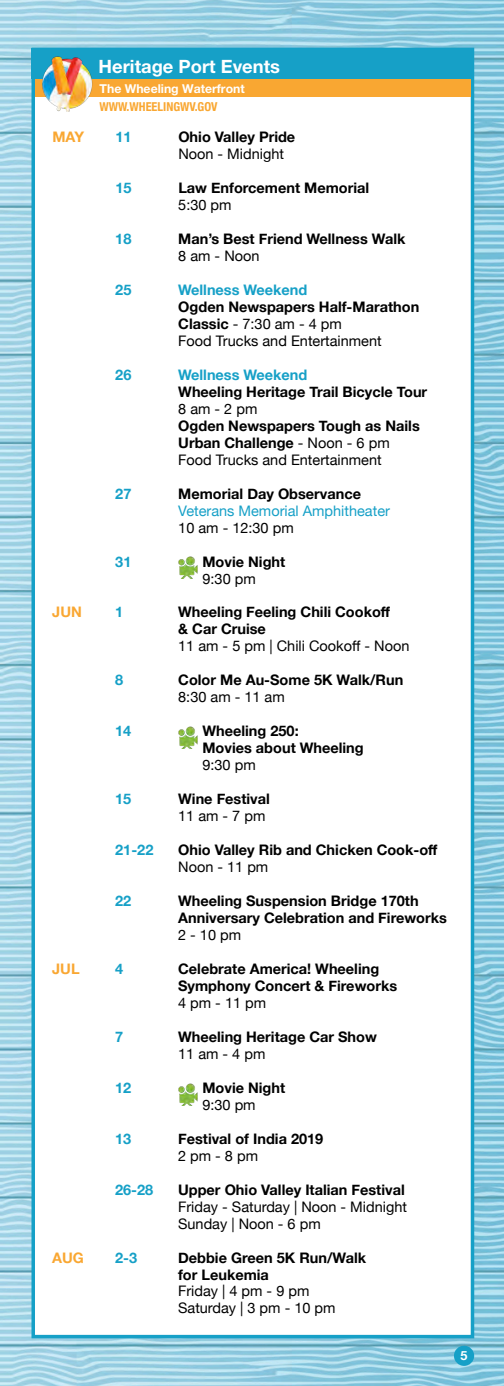
<style>
.page{position:relative;width:504px;height:1386px;background:#fff}
.page>*{position:absolute;margin:0;border:0;box-sizing:border-box;transform-origin:0 0}
.t1{font:700 18.38px "Helvetica Neue LT Pro";color:#fff}
.t2{font:700 14.53px/17px "Helvetica Neue";color:#000}
.t3{font:14.53px/17px "Helvetica Neue";color:#000}
.t4{font:700 14.53px "Helvetica Neue";color:#16a0c7}
.t5{font:14.53px "Helvetica Neue";color:#16a0c7}
.t6{font:700 14.53px "Helvetica Neue";color:#f9a732}
.t7{font:700 12.6px "Helvetica Neue";color:#fff}
.t8{font:700 12.25px "Helvetica Neue LT Pro";color:#fff}
.t9{font:700 condensed 12.25px "Helvetica Neue";color:#f9a732}
.s1{font-weight:700}
.s2{font-weight:400}
</style>
<div class="page">
<img style="left:0;top:0;width:504px;height:1386px">
<div style="left:32px;top:48px;width:442px;height:1290px;background:#fff;border:4px solid #16a0c7"></div>
<div style="left:454px;top:1346px;width:20px;height:20px;background:#16a0c7;border-radius:50%"></div>
<div style="left:35px;top:79px;width:436px;height:18px;background:#f9a732"></div>
<div style="left:32px;top:49px;width:440px;height:30px;background:#16a0c7"></div>
<img style="left:178px;top:556px;width:20px;height:22px">
<img style="left:178px;top:726px;width:20px;height:22px">
<img style="left:178px;top:1083px;width:20px;height:22px">
<img style="left:42px;top:57px;width:51px;height:55px">
<p class="t1" style="left:99px;top:55px;width:183px">Heritage Port Events</p>
<p class="t8" style="left:100px;top:82px;width:147px">The Wheeling Waterfront</p>
<p class="t9" style="left:100px;top:97px;width:120px">WWW.WHEELINGWV.GOV</p>
<p class="t6" style="left:52px;top:126px;width:33px">MAY</p>
<p class="t4" style="left:115px;top:126px;width:18px">11</p>
<p class="t2" style="left:178px;top:129px;width:118px">Ohio Valley Pride</p>
<p class="t3" style="left:178px;top:146px;width:107px">Noon - Midnight</p>
<p class="t4" style="left:115px;top:176px;width:18px">15</p>
<p class="t2" style="left:178px;top:180px;width:192px">Law Enforcement Memorial</p>
<p class="t3" style="left:178px;top:197px;width:55px">5:30 pm</p>
<p class="t4" style="left:115px;top:227px;width:18px">18</p>
<p class="t2" style="left:178px;top:231px;width:229px">Man’s Best Friend Wellness Walk</p>
<p class="t3" style="left:178px;top:248px;width:83px">8 am - Noon</p>
<p class="t4" style="left:115px;top:278px;width:18px">25</p>
<p class="t4" style="left:178px;top:278px;width:131px">Wellness Weekend</p>
<p class="t3" style="left:178px;top:299px;width:242px"><span class="s1">Ogden Newspapers Half-Marathon<br>Classic</span> - 7:30 am - 4 pm<br>Food Trucks and Entertainment</p>
<p class="t4" style="left:115px;top:363px;width:18px">26</p>
<p class="t4" style="left:178px;top:363px;width:131px">Wellness Weekend</p>
<p class="t2" style="left:178px;top:383px;width:250px">Wheeling Heritage Trail Bicycle Tour</p>
<p class="t3" style="left:178px;top:401px;width:81px">8 am - 2 pm</p>
<p class="t2" style="left:178px;top:417px;width:243px">Ogden Newspapers Tough as Nails<br>Urban Challenge <span class="s2">- Noon - 6 pm<br>Food Trucks and Entertainment</span></p>
<p class="t4" style="left:115px;top:482px;width:18px">27</p>
<p class="t2" style="left:178px;top:485px;width:184px">Memorial Day Observance</p>
<p class="t5" style="left:178px;top:500px;width:213px">Veterans Memorial Amphitheater</p>
<p class="t3" style="left:178px;top:520px;width:117px">10 am - 12:30 pm</p>
<p class="t4" style="left:115px;top:550px;width:18px">31</p>
<p class="t2" style="left:202px;top:553px;width:84px">Movie Night</p>
<p class="t3" style="left:202px;top:571px;width:55px">9:30 pm</p>
<p class="t6" style="left:52px;top:601px;width:31px">JUN</p>
<p class="t4" style="left:115px;top:601px;width:10px">1</p>
<p class="t2" style="left:178px;top:604px;width:213px">Wheeling Feeling Chili Cookoff &amp; Car Cruise</p>
<p class="t3" style="left:178px;top:639px;width:233px">11 am - 5 pm | Chili Cookoff - Noon</p>
<p class="t4" style="left:115px;top:669px;width:10px">8</p>
<p class="t2" style="left:178px;top:672px;width:227px">Color Me Au-Some 5K Walk/Run</p>
<p class="t3" style="left:178px;top:690px;width:108px">8:30 am - 11 am</p>
<p class="t4" style="left:115px;top:720px;width:18px">14</p>
<p class="t2" style="left:202px;top:723px;width:163px">Wheeling 250:<br>Movies about Wheeling</p>
<p class="t3" style="left:202px;top:757px;width:55px">9:30 pm</p>
<p class="t4" style="left:115px;top:788px;width:18px">15</p>
<p class="t2" style="left:178px;top:791px;width:93px">Wine Festival</p>
<p class="t3" style="left:178px;top:808px;width:89px">11 am - 7 pm</p>
<p class="t4" style="left:115px;top:839px;width:40px">21-22</p>
<p class="t2" style="left:178px;top:842px;width:261px">Ohio Valley Rib and Chicken Cook-off</p>
<p class="t3" style="left:178px;top:859px;width:92px">Noon - 11 pm</p>
<p class="t4" style="left:115px;top:889px;width:18px">22</p>
<p class="t2" style="left:178px;top:893px;width:270px">Wheeling Suspension Bridge 170th<br>Anniversary Celebration and Fireworks</p>
<p class="t3" style="left:178px;top:927px;width:64px">2 - 10 pm</p>
<p class="t6" style="left:52px;top:957px;width:29px">JUL</p>
<p class="t4" style="left:115px;top:957px;width:10px">4</p>
<p class="t2" style="left:178px;top:961px;width:220px">Celebrate America! Wheeling<br>Symphony Concert &amp; Fireworks</p>
<p class="t3" style="left:178px;top:995px;width:90px">4 pm - 11 pm</p>
<p class="t4" style="left:115px;top:1025px;width:10px">7</p>
<p class="t2" style="left:178px;top:1029px;width:200px">Wheeling Heritage Car Show</p>
<p class="t3" style="left:178px;top:1046px;width:89px">11 am - 4 pm</p>
<p class="t4" style="left:115px;top:1076px;width:18px">12</p>
<p class="t2" style="left:202px;top:1080px;width:84px">Movie Night</p>
<p class="t3" style="left:202px;top:1097px;width:55px">9:30 pm</p>
<p class="t4" style="left:115px;top:1127px;width:18px">13</p>
<p class="t2" style="left:178px;top:1130px;width:147px">Festival of India 2019</p>
<p class="t3" style="left:178px;top:1148px;width:81px">2 pm - 8 pm</p>
<p class="t4" style="left:115px;top:1178px;width:40px">26-28</p>
<p class="t2" style="left:178px;top:1181px;width:228px">Upper Ohio Valley Italian Festival</p>
<p class="t3" style="left:178px;top:1199px;width:230px">Friday - Saturday | Noon - Midnight<br>Sunday | Noon - 6 pm</p>
<p class="t6" style="left:52px;top:1246px;width:33px">AUG</p>
<p class="t4" style="left:115px;top:1246px;width:24px">2-3</p>
<p class="t2" style="left:178px;top:1249px;width:190px">Debbie Green 5K Run/Walk for Leukemia</p>
<p class="t3" style="left:178px;top:1284px;width:159px">Friday | 4 pm - 9 pm<br>Saturday | 3 pm - 10 pm</p>
<p class="t7" style="left:461px;top:1346px;width:9px">5</p>
</div>
